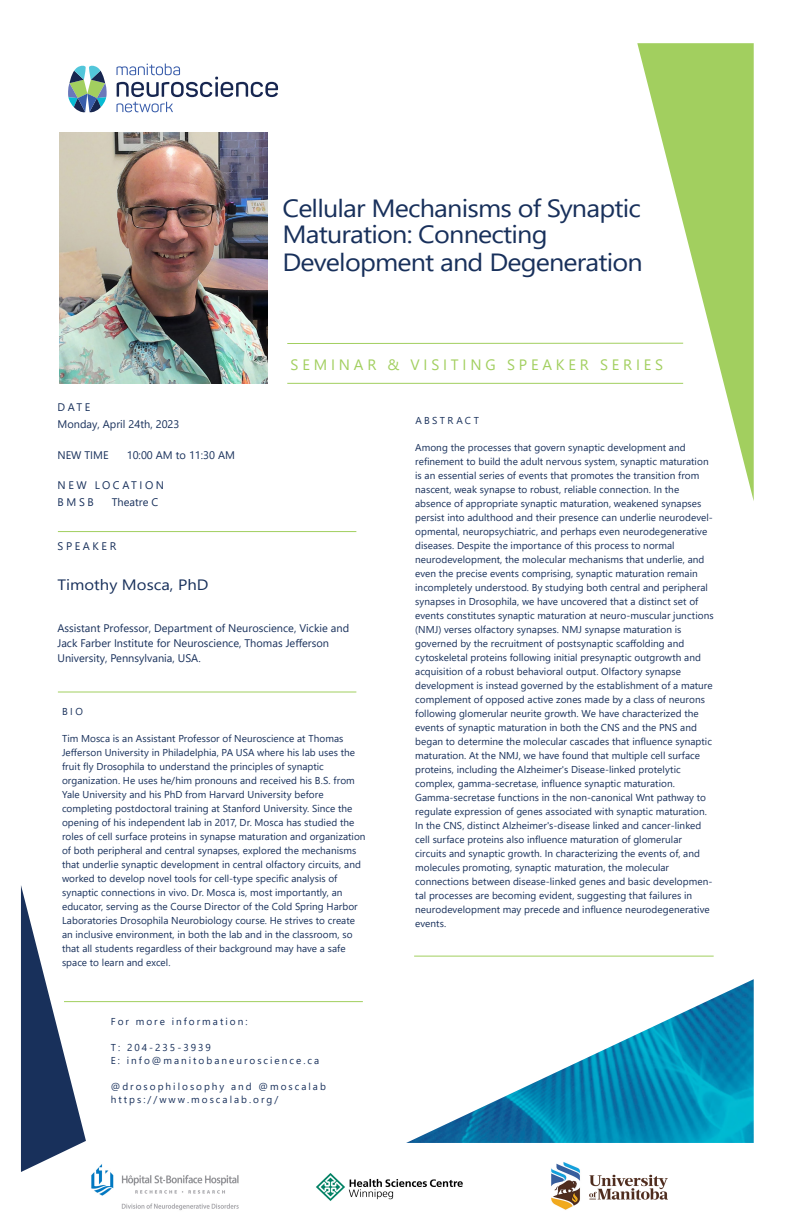
<style>
.page{position:relative;width:792px;height:1224px;background:#fff}
.page>*{position:absolute;margin:0;border:0;box-sizing:border-box;transform-origin:0 0}
.copy{font:24.8px "Segoe UI";letter-spacing:-.03em;color:#18305b;scale:1.09 1}
.t1{font:15px "Segoe UI";letter-spacing:.255em;color:#a2cf5f}
.copy-2{font:15px "Segoe UI";color:#18305b;scale:1.11 1}
.copy-3{font:11px/15px "Segoe UI";color:#18305b}
.copy-4{font:11px/17px "Segoe UI";letter-spacing:.235em;color:#18305b}
.copy-5{font:10px/14px "Segoe UI";letter-spacing:.005em;color:#18305b}
.copy-6{font:10px "Segoe UI";letter-spacing:.2em;color:#18305b}
.copy-7{font:10px "Segoe UI";letter-spacing:.24em;color:#18305b}
</style>
<div class="page">
<img style="left:406px;top:979px;width:348px;height:164px">
<svg style="left:21px;top:885px;width:65px;height:287px"></svg>
<svg style="left:637px;top:43px;width:117px;height:458px"></svg>
<svg style="left:287px;top:343px;width:397px;height:1px"></svg>
<hr style="left:287px;top:383px;width:396px;height:1px;background:#a2cf5f">
<hr style="left:58px;top:531px;width:298px;height:1px;background:#a2cf5f">
<svg style="left:116px;top:64px;width:162px;height:48px"></svg>
<svg style="left:68px;top:65px;width:39px;height:48px"></svg>
<hr style="left:58px;top:692px;width:298px;height:1px;background:#a2cf5f">
<hr style="left:64px;top:1001px;width:299px;height:1px;background:#a2cf5f">
<hr style="left:414px;top:956px;width:300px;height:1px;background:#a2cf5f">
<img style="left:59px;top:132px;width:209px;height:252px">
<img style="left:91px;top:1164px;width:148px;height:47px">
<img style="left:551px;top:1162px;width:116px;height:48px">
<img style="left:316px;top:1173px;width:147px;height:28px">
<p class="copy" style="left:282px;top:185px;width:330px">Cellular Mechanisms of Synaptic</p>
<p class="copy" style="left:282px;top:211px;width:245px">Maturation: Connecting</p>
<p class="copy" style="left:282px;top:239px;width:332px">Development and Degeneration</p>
<p class="t1" style="left:291px;top:350px;width:374px">SEMINAR &amp; VISITING SPEAKER SERIES</p>
<p class="copy-3" style="left:57px;top:398px;width:124px;line-height:17px">DATE<br>Monday, April 24th, 2023</p>
<p class="copy-3" style="left:57px;top:446px;width:53px">NEW TIME</p>
<p class="copy-3" style="left:127px;top:446px;width:110px">10:00 AM to 11:30 AM</p>
<p class="copy-4" style="left:58px;top:476px;width:108px">NEW LOCATION<br>BMSB</p>
<p class="copy-3" style="left:112px;top:494px;width:48px">Theatre C</p>
<p class="copy-4" style="left:58px;top:537px;width:60px">SPEAKER</p>
<p class="copy-2" style="left:57px;top:571px;width:138px">Timothy Mosca, PhD</p>
<p class="copy-3" style="left:57px;top:620px;width:293px">Assistant Professor, Department of Neuroscience, Vickie and<br>Jack Farber Institute for Neuroscience, Thomas Jefferson<br>University, Pennsylvania, USA.</p>
<p class="copy-5" style="left:62px;top:703px;width:22px">BIO</p>
<p class="copy-5" style="left:62px;top:731px;width:305px">Tim Mosca is an Assistant Professor of Neuroscience at Thomas Jefferson University in Philadelphia, PA USA where his lab uses the fruit fly Drosophila to understand the principles of synaptic organization. He uses he/him pronouns and received his B.S. from Yale University and his PhD from Harvard University before completing postdoctoral training at Stanford University. Since the opening of his independent lab in 2017, Dr. Mosca has studied the roles of cell surface proteins in synapse maturation and organization of both peripheral and central synapses, explored the mechanisms that underlie synaptic development in central olfactory circuits, and worked to develop novel tools for cell-type specific analysis of synaptic connections in vivo. Dr. Mosca is, most importantly, an educator, serving as the Course Director of the Cold Spring Harbor Laboratories Drosophila Neurobiology course. He strives to create an inclusive environment, in both the lab and in the classroom, so that all students regardless of their background may have a safe space to learn and excel.</p>
<p class="copy-6" style="left:111px;top:1012px;width:138px">For more information:</p>
<p class="copy-6" style="left:111px;top:1038px;width:102px">T: 204-235-3939</p>
<p class="copy-6" style="left:111px;top:1051px;width:210px">E: info@manitobaneuroscience.ca</p>
<p class="copy-6" style="left:111px;top:1077px;width:217px">@drosophilosophy and @moscalab</p>
<p class="copy-6" style="left:111px;top:1090px;width:169px">https://www.moscalab.org/</p>
<p class="copy-7" style="left:415px;top:411px;width:65px">ABSTRACT</p>
<p class="copy-5" style="left:415px;top:440px;width:300px">Among the processes that govern synaptic development and refinement to build the adult nervous system, synaptic maturation is an essential series of events that promotes the transition from nascent, weak synapse to robust, reliable connection. In the absence of appropriate synaptic maturation, weakened synapses persist into adulthood and their presence can underlie neurodevel&shy;opmental, neuropsychiatric, and perhaps even neurodegenerative diseases. Despite the importance of this process to normal neurodevelopment, the molecular mechanisms that underlie, and even the precise events comprising, synaptic maturation remain incompletely understood. By studying both central and peripheral synapses in Drosophila, we have uncovered that a distinct set of events constitutes synaptic maturation at neuro-muscular junctions (NMJ) verses olfactory synapses. NMJ synapse maturation is governed by the recruitment of postsynaptic scaffolding and cytoskeletal proteins following initial presynaptic outgrowth and acquisition of a robust behavioral output. Olfactory synapse development is instead governed by the establishment of a mature complement of opposed active zones made by a class of neurons following glomerular neurite growth. We have characterized the events of synaptic maturation in both the CNS and the PNS and began to determine the molecular cascades that influence synaptic maturation. At the NMJ, we have found that multiple cell surface proteins, including the Alzheimer's Disease-linked protelytic complex, gamma-secretase, influence synaptic maturation.<br>Gamma-secretase functions in the non-canonical Wnt pathway to regulate expression of genes associated with synaptic maturation.<br>In the CNS, distinct Alzheimer's-disease linked and cancer-linked cell surface proteins also influence maturation of glomerular circuits and synaptic growth. In characterizing the events of, and molecules promoting, synaptic maturation, the molecular connections between disease-linked genes and basic developmen&shy;tal processes are becoming evident, suggesting that failures in neurodevelopment may precede and influence neurodegenerative events.</p>
</div>
